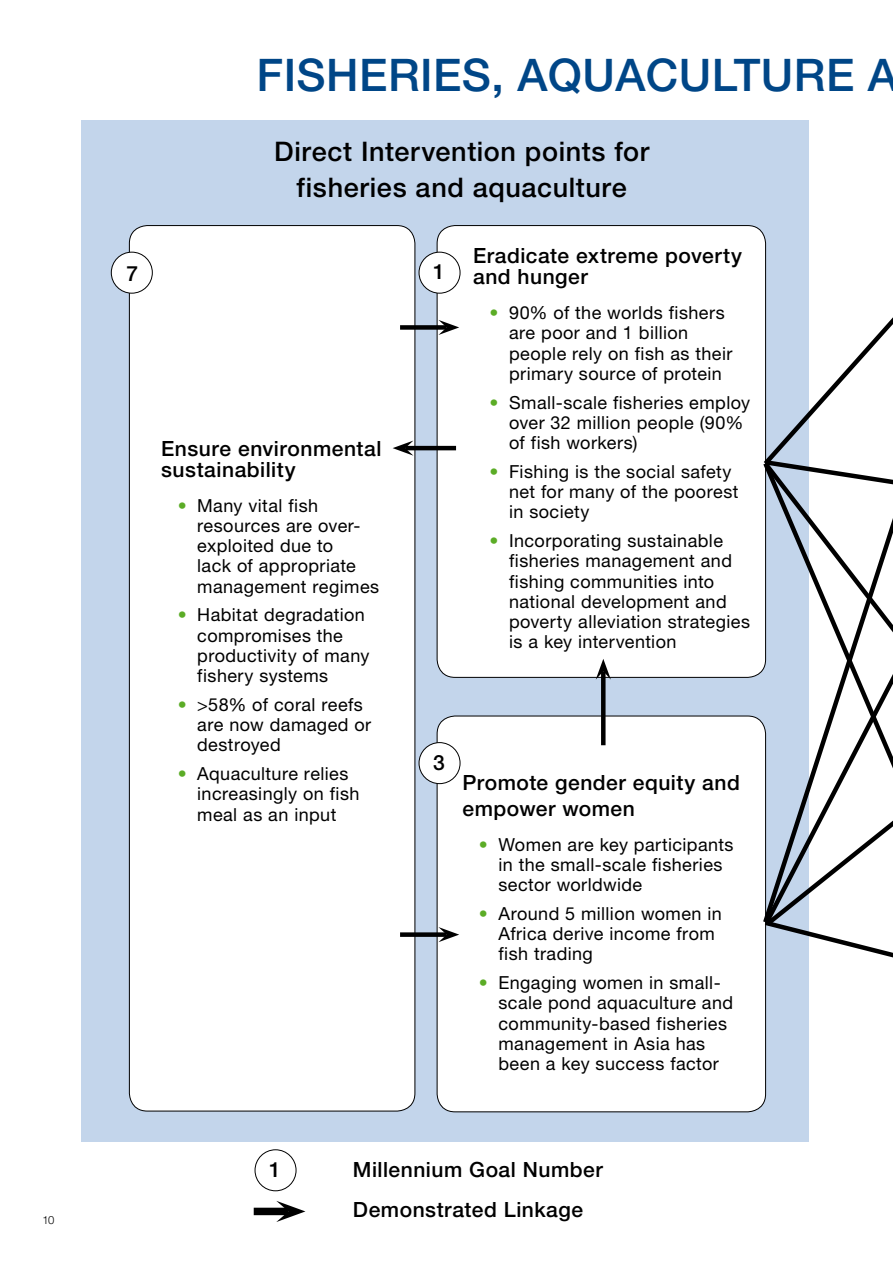
<style>
.page{position:relative;width:893px;height:1263px;background:#fff}
.page>*{position:absolute;margin:0;border:0;box-sizing:border-box;transform-origin:0 0}
.t1{font:500 45px "Helvetica Neue";letter-spacing:.01em;color:#004687}
.t2{font:500 27px/35.8px "Helvetica Neue";letter-spacing:.02em;color:#000;text-align:center}
.t3{font:500 21px/21px "Helvetica Neue";letter-spacing:.025em;color:#000}
.t4{font:18px/20.2px "Helvetica Neue";letter-spacing:.025em;color:#000}
.t5{font:18px "Helvetica Neue";color:#5bac26}
.t6{font:300 11.25px "Helvetica Neue";color:#000}
</style>
<div class="page">
<div style="left:81px;top:120px;width:728px;height:1022px;background:#c3d5eb"></div>
<div style="left:129px;top:226px;width:286px;height:885px;background:#fff;border-radius:18px"></div>
<div style="left:111px;top:252px;width:41px;height:41px;background:#fff;border-radius:50%"></div>
<div style="left:111px;top:252px;width:42px;height:41px;border:1px solid #000;border-radius:50%"></div>
<div style="left:437px;top:226px;width:329px;height:451px;background:#fff;border-radius:18px"></div>
<div style="left:419px;top:252px;width:41px;height:41px;background:#fff;border-radius:50%"></div>
<div style="left:419px;top:252px;width:41px;height:41px;border:1px solid #000;border-radius:50%"></div>
<div style="left:437px;top:716px;width:329px;height:396px;background:#fff;border-radius:18px"></div>
<div style="left:419px;top:743px;width:41px;height:41px;background:#fff;border-radius:50%"></div>
<div style="left:419px;top:742px;width:41px;height:42px;border:1px solid #000;border-radius:50%"></div>
<div style="left:400px;top:325px;width:47px;height:5px;background:#000"></div>
<svg style="left:438px;top:320px;width:21px;height:15px"></svg>
<hr style="left:405px;top:446px;width:51px;height:4px;background:#000">
<svg style="left:393px;top:440px;width:20px;height:16px"></svg>
<div style="left:601px;top:671px;width:5px;height:74px;background:#000"></div>
<svg style="left:596px;top:659px;width:15px;height:21px"></svg>
<div style="left:254px;top:1208px;width:34px;height:7px;background:#000"></div>
<svg style="left:276px;top:1201px;width:29px;height:21px"></svg>
<div style="left:255px;top:1149px;width:41px;height:42px;border:1px solid #000;border-radius:50%"></div>
<div style="left:400px;top:932px;width:47px;height:5px;background:#000"></div>
<svg style="left:438px;top:927px;width:21px;height:15px"></svg>
<svg style="left:763px;top:251px;width:130px;height:268px"></svg>
<svg style="left:760px;top:519px;width:133px;height:240px"></svg>
<svg style="left:763px;top:759px;width:130px;height:218px"></svg>
<p class="t6" style="left:43px;top:1213px;width:14px">10</p>
<p class="t3" style="left:127px;top:262px;width:13px">7</p>
<h1 class="t1" style="left:257px;top:48px;width:638px">Fisheries, Aquaculture a</h1>
<h2 class="t2" style="left:274px;top:133px;width:377px">Direct Intervention points for fisheries and aquaculture</h2>
<p class="t3" style="left:161px;top:437px;width:222px">Ensure environmental sustainability</p>
<p class="t4" style="left:197px;top:495px;width:183px">Many vital fish resources are over&shy;exploited due to<br>lack of appropriate management regimes</p>
<p class="t4" style="left:197px;top:605px;width:174px">Habitat degradation compromises the productivity of many fishery systems</p>
<p class="t4" style="left:197px;top:694px;width:176px">&gt;58% of coral reefs are now damaged or destroyed</p>
<p class="t4" style="left:197px;top:763px;width:164px">Aquaculture relies increasingly on fish meal as an input</p>
<p class="t5" style="left:178px;top:494px;width:10px">•</p>
<p class="t5" style="left:178px;top:604px;width:10px">•</p>
<p class="t5" style="left:178px;top:694px;width:10px">•</p>
<p class="t5" style="left:178px;top:763px;width:10px">•</p>
<p class="t3" style="left:433px;top:261px;width:13px">1</p>
<p class="t3" style="left:473px;top:245px;width:270px">Eradicate extreme poverty and hunger</p>
<p class="t4" style="left:509px;top:302px;width:225px">90% of the worlds fishers are poor and 1 billion people rely on fish as their primary source of protein</p>
<p class="t4" style="left:509px;top:392px;width:243px">Small-scale fisheries employ over 32 million people (90% of fish workers)</p>
<p class="t4" style="left:509px;top:461px;width:231px">Fishing is the social safety net for many of the poorest in society</p>
<p class="t4" style="left:509px;top:530px;width:242px">Incorporating sustainable fisheries management and fishing communities into national development and poverty alleviation strategies is a key intervention</p>
<p class="t5" style="left:490px;top:302px;width:10px">•</p>
<p class="t5" style="left:490px;top:391px;width:10px">•</p>
<p class="t5" style="left:490px;top:461px;width:10px">•</p>
<p class="t5" style="left:490px;top:530px;width:10px">•</p>
<p class="t3" style="left:433px;top:752px;width:13px">3</p>
<p class="t3" style="left:462px;top:770px;width:279px;line-height:25.2px">Promote gender equity and empower women</p>
<p class="t4" style="left:498px;top:834px;width:237px">Women are key participants in the small-scale fisheries sector worldwide</p>
<p class="t4" style="left:498px;top:903px;width:225px">Around 5 million women in<br>Africa derive income from fish trading</p>
<p class="t4" style="left:498px;top:972px;width:236px">Engaging women in small&shy;scale pond aquaculture and community-based fisheries management in Asia has been a key success factor</p>
<p class="t5" style="left:479px;top:833px;width:10px">•</p>
<p class="t5" style="left:479px;top:903px;width:10px">•</p>
<p class="t5" style="left:479px;top:972px;width:10px">•</p>
<p class="t3" style="left:269px;top:1159px;width:13px">1</p>
<p class="t3" style="left:353px;top:1149px;width:252px;line-height:40px">Millennium Goal Number<br>Demonstrated Linkage</p>
</div>
